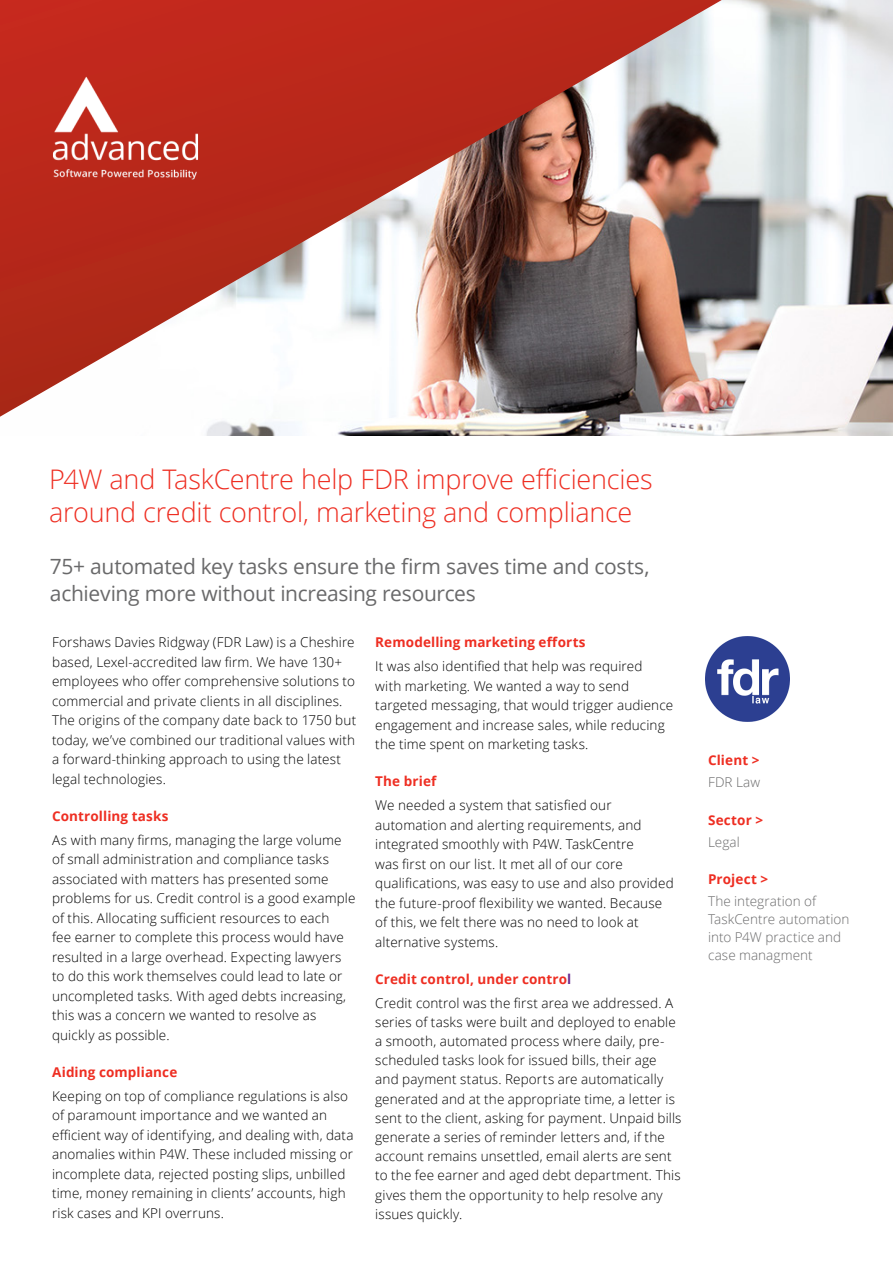
<style>
.page{position:relative;width:893px;height:1263px;background:#fff}
.page>*{position:absolute;margin:0;border:0;box-sizing:border-box;transform-origin:0 0}
.Headline{font:300 27px/33px "Open Sans";letter-spacing:-.005em;color:#ee2e22}
.Introduction{font:21px/27px "Open Sans";letter-spacing:-.015em;color:#69696a}
.Body_Copy{font:300 13.5px/19.5px "Open Sans";letter-spacing:.01em;color:#000}
.Subheading{font:700 13.5px "Open Sans";letter-spacing:.01em;color:#ee2e22}
.Body_Aside{font:300 13.5px/18px "Open Sans";letter-spacing:.005em;color:#69696a}
.s1{color:#692c91}
</style>
<div class="page">
<img style="left:206px;top:0;width:687px;height:436px">
<img style="left:0;top:0;width:722px;height:417px">
<img style="left:705px;top:637px;width:84px;height:84px">
<img style="left:49px;top:51px;width:154px;height:154px">
<p class="Headline" style="left:49px;top:462px;width:605px">P4W and TaskCentre help FDR improve efficiencies around credit control, marketing and compliance</p>
<p class="Introduction" style="left:50px;top:552px;width:601px">75+ automated key tasks ensure the firm saves time and costs, achieving more without increasing resources</p>
<p class="Body_Copy" style="left:52px;top:632px;width:306px">Forshaws Davies Ridgway (FDR Law) is a Cheshire based, Lexel-accredited law firm. We have 130+ employees who offer comprehensive solutions to commercial and private clients in all disciplines.<br>The origins of the company date back to 1750 but today, we’ve combined our traditional values with a forward-thinking approach to using the latest legal technologies.</p>
<p class="Subheading" style="left:52px;top:807px;width:118px">Controlling tasks</p>
<p class="Body_Copy" style="left:52px;top:830px;width:305px">As with many firms, managing the large volume of small administration and compliance tasks associated with matters has presented some problems for us. Credit control is a good example of this. Allocating sufficient resources to each<br>fee earner to complete this process would have resulted in a large overhead. Expecting lawyers to do this work themselves could lead to late or uncompleted tasks. With aged debts increasing, this was a concern we wanted to resolve as quickly as possible.</p>
<p class="Subheading" style="left:52px;top:1062px;width:127px">Aiding compliance</p>
<p class="Body_Copy" style="left:52px;top:1086px;width:303px">Keeping on top of compliance regulations is also of paramount importance and we wanted an efficient way of identifying, and dealing with, data anomalies within P4W. These included missing or incomplete data, rejected posting slips, unbilled time, money remaining in clients’ accounts, high risk cases and KPI overruns.</p>
<p class="Subheading" style="left:375px;top:633px;width:212px">Remodelling marketing efforts</p>
<p class="Body_Copy" style="left:375px;top:656px;width:299px">It was also identified that help was required<br>with marketing. We wanted a way to send targeted messaging, that would trigger audience engagement and increase sales, while reducing the time spent on marketing tasks.</p>
<p class="Subheading" style="left:375px;top:772px;width:63px">The brief</p>
<p class="Body_Copy" style="left:375px;top:795px;width:300px">We needed a system that satisfied our automation and alerting requirements, and integrated smoothly with P4W. TaskCentre<br>was first on our list. It met all of our core qualifications, was easy to use and also provided the future-proof flexibility we wanted. Because of this, we felt there was no need to look at alternative systems.</p>
<p class="Subheading" style="left:375px;top:969px;width:198px">Credit control, under contro<span class="s1">l</span></p>
<p class="Body_Copy" style="left:375px;top:993px;width:308px">Credit control was the first area we addressed. A series of tasks were built and deployed to enable a smooth, automated process where daily, pre&shy;scheduled tasks look for issued bills, their age and payment status. Reports are automatically generated and at the appropriate time, a letter is sent to the client, asking for payment. Unpaid bills generate a series of reminder letters and, if the account remains unsettled, email alerts are sent to the fee earner and aged debt department. This gives them the opportunity to help resolve any issues quickly.</p>
<p class="Subheading" style="left:708px;top:751px;width:53px">Client &gt;</p>
<p class="Body_Aside" style="left:708px;top:773px;width:54px">FDR Law</p>
<p class="Subheading" style="left:708px;top:810px;width:57px">Sector &gt;</p>
<p class="Body_Aside" style="left:708px;top:832px;width:33px">Legal</p>
<p class="Subheading" style="left:708px;top:869px;width:62px">Project &gt;</p>
<p class="Body_Aside" style="left:708px;top:892px;width:143px">The integration of<br>TaskCentre automation into P4W practice and case managment</p>
</div>
